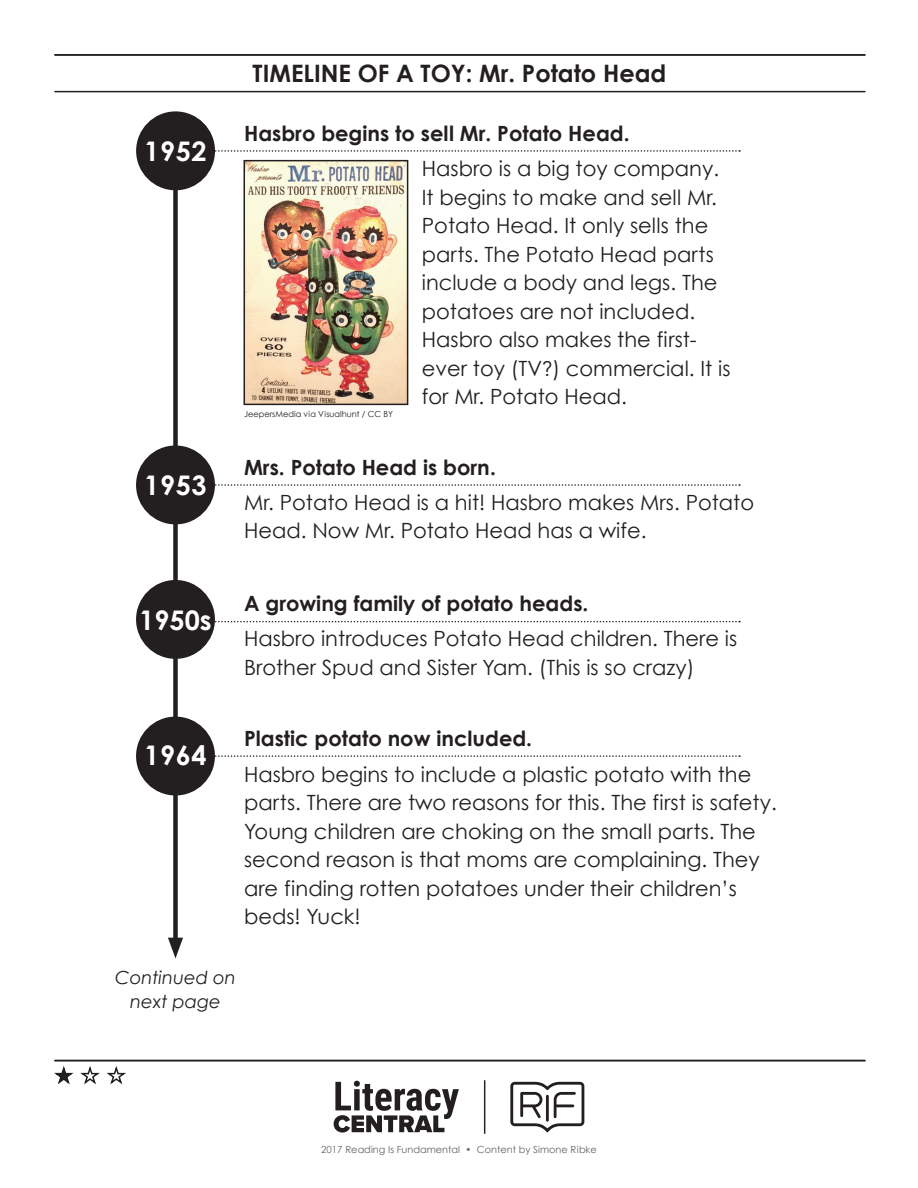
<style>
.page{position:relative;width:918px;height:1188px;background:#fff}
.page>*{position:absolute;margin:0;border:0;box-sizing:border-box;transform-origin:0 0}
.t1{font:700 27px "Century Gothic";letter-spacing:.025em;color:#fff}
.t2{font:700 24px "Century Gothic";color:#231f20}
.t3{font:21px/28.5px "Century Gothic";color:#231f20}
.t4{font:700 21px "Century Gothic";color:#231f20}
.t5{font:italic 18px/24px "Century Gothic";color:#231f20;text-align:center}
.t6{font:9.75px "Century Gothic";color:#636366}
.t7{font:8.25px "Century Gothic";color:#231f20}
.s1{font-family:"Avenir"}
</style>
<div class="page">
<svg style="left:334px;top:1081px;width:125px;height:52px"></svg>
<svg style="left:510px;top:1082px;width:74px;height:50px"></svg>
<hr style="left:484px;top:1081px;width:1px;height:52px;background:#231f20">
<hr style="left:55px;top:1060px;width:810px;height:2px;background:#231f20">
<hr style="left:55px;top:54px;width:810px;height:2px;background:#231f20">
<svg style="left:54px;top:1066px;width:72px;height:19px"></svg>
<hr style="left:55px;top:91px;width:810px;height:1px;background:#231f20">
<div style="left:173px;top:777px;width:5px;height:169px;background:#231f20"></div>
<svg style="left:168px;top:938px;width:15px;height:20px"></svg>
<div style="left:173px;top:152px;width:5px;height:583px;background:#231f20"></div>
<svg style="left:215px;top:150px;width:525px;height:2px"></svg>
<svg style="left:215px;top:755px;width:525px;height:2px"></svg>
<svg style="left:215px;top:484px;width:525px;height:2px"></svg>
<svg style="left:215px;top:621px;width:525px;height:1px"></svg>
<div style="left:136px;top:111px;width:79px;height:79px;background:#231f20;border-radius:50%"></div>
<div style="left:136px;top:717px;width:79px;height:78px;background:#231f20;border-radius:50%"></div>
<div style="left:136px;top:446px;width:79px;height:78px;background:#231f20;border-radius:50%"></div>
<div style="left:136px;top:580px;width:79px;height:79px;background:#231f20;border-radius:50%"></div>
<img style="left:247px;top:163px;width:158px;height:239px">
<div style="left:244px;top:160px;width:164px;height:245px;border:2px solid #231f20"></div>
<p class="t1" style="left:144px;top:134px;width:64px">1952</p>
<p class="t1" style="left:144px;top:468px;width:64px">1953</p>
<p class="t2" style="left:253px;top:58px;width:415px">TIMELINE OF A TOY: Mr. Potato Head</p>
<p class="t4" style="left:244px;top:120px;width:387px">Hasbro begins to sell Mr. Potato Head.</p>
<p class="t3" style="left:422px;top:154px;width:310px">Hasbro is a big toy company.<br>It begins to make and sell Mr.<br>Potato Head. It only sells the parts. The Potato Head parts include a body and legs. The potatoes are not included.<br>Hasbro also makes the first&shy;ever toy (TV<span class="s1">?</span>) commercial. It is for Mr. Potato Head.</p>
<p class="t7" style="left:244px;top:409px;width:151px">JeepersMedia via Visualhunt / CC BY</p>
<p class="t4" style="left:244px;top:454px;width:253px">Mrs. Potato Head is born.</p>
<p class="t3" style="left:244px;top:488px;width:512px">Mr. Potato Head is a hit! Hasbro makes Mrs. Potato<br>Head. Now Mr. Potato Head has a wife.</p>
<p class="t1" style="left:139px;top:603px;width:74px">1950s</p>
<p class="t4" style="left:244px;top:590px;width:346px">A growing family of potato heads.</p>
<p class="t3" style="left:244px;top:624px;width:495px">Hasbro introduces Potato Head children. There is<br>Brother Spud and Sister Yam. (This is so crazy)</p>
<p class="t1" style="left:144px;top:738px;width:64px">1964</p>
<p class="t4" style="left:244px;top:726px;width:290px">Plastic potato now included.</p>
<p class="t3" style="left:244px;top:759px;width:534px">Hasbro begins to include a plastic potato with the parts. There are two reasons for this. The first is safety.<br>Young children are choking on the small parts. The second reason is that moms are complaining. They are finding rotten potatoes under their children’s beds! Yuck!</p>
<p class="t5" style="left:115px;top:965px;width:122px">Continued on next page</p>
<p class="t6" style="left:321px;top:1144px;width:277px">2017 Reading Is Fundamental • Content by Simone Ribke</p>
</div>
